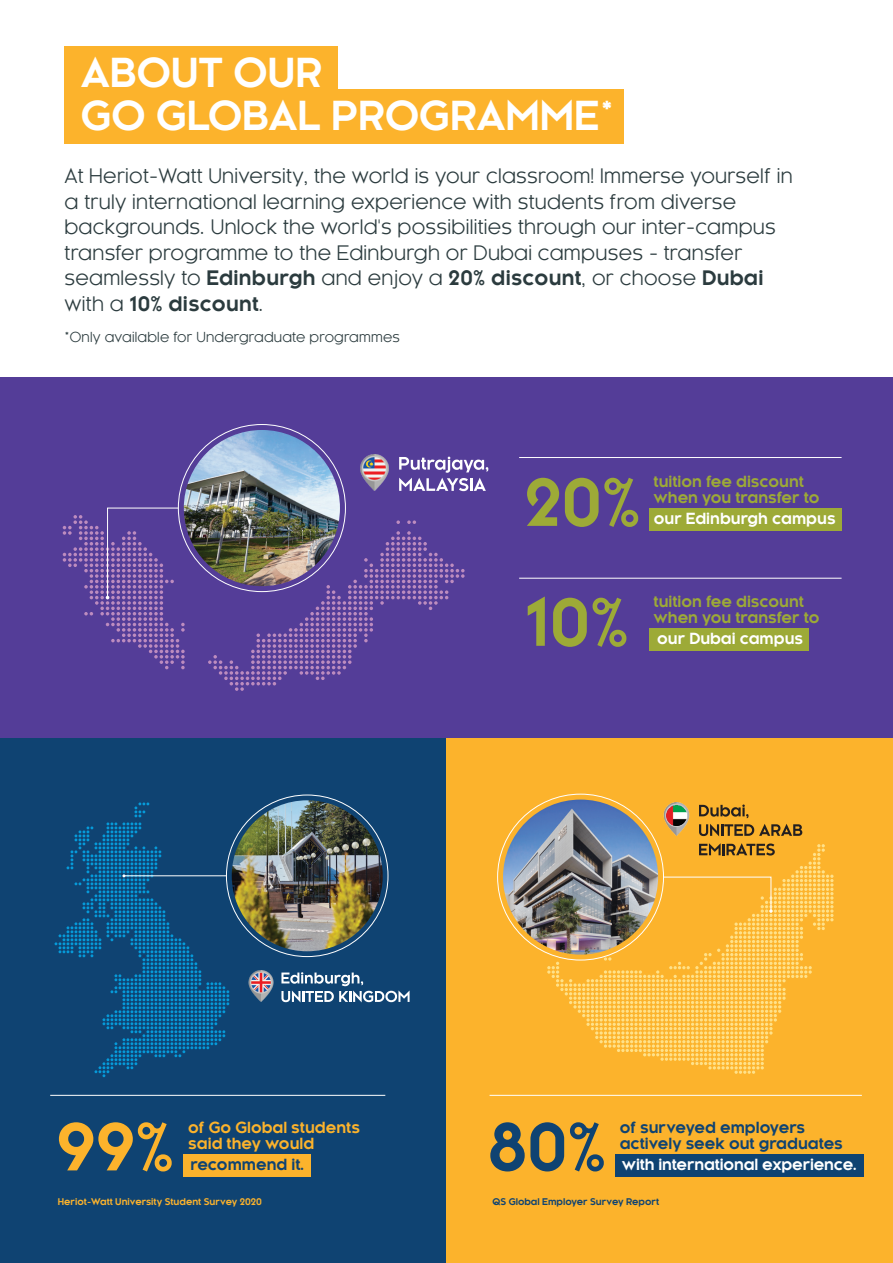
<style>
.page{position:relative;width:893px;height:1263px;background:#fff}
.page>*{position:absolute;margin:0;border:0;box-sizing:border-box;transform-origin:0 0}
.t1{font:700 62.7px "Kessel 105 W00";color:#9daa37}
.t2{font:700 62.7px "Kessel 105 W00";color:#fcb32c}
.t3{font:700 62.7px "Kessel 105 W00";color:#0f4372}
.t4{font:700 39px/43.3px "Kessel 105 W00";color:#fff}
.t5{font:19.5px/25.5px "Kessel 105 W00";letter-spacing:.015em;color:#2b3b3e}
.t6{font:700 15px/16.5px "Kessel 105 W00";color:#9daa37}
.t7{font:700 15px "Kessel 105 W00";letter-spacing:-.01em;color:#fff}
.t8{font:700 15px/16.5px "Kessel 105 W00";color:#0f4372}
.t9{font:700 15px/16.5px "Kessel 105 W00";color:#fcb32c}
.t10{font:13.5px "Kessel 105 W00";letter-spacing:.015em;color:#2b3b3e}
.t11{font:700 9px "Kessel 105 W00";color:#fcb32c}
.t12{font:700 9px "Kessel 105 W00";color:#0f4372}
.s1{font-weight:700}
</style>
<div class="page">
<div style="left:0;top:738px;width:446px;height:525px;background:#0f4372"></div>
<div style="left:446px;top:738px;width:447px;height:525px;background:#fcb32c"></div>
<div style="left:0;top:377px;width:893px;height:361px;background:#543d98"></div>
<hr style="left:50px;top:1095px;width:335px;height:1px;background:#fff">
<hr style="left:490px;top:1095px;width:372px;height:1px;background:#fff">
<svg style="left:55px;top:802px;width:174px;height:275px"></svg>
<svg style="left:281px;top:972px;width:129px;height:30px"></svg>
<img style="left:248px;top:971px;width:26px;height:30px">
<hr style="left:123px;top:875px;width:103px;height:1px;background:#fff">
<img style="left:232px;top:800px;width:151px;height:151px;border-radius:75px">
<svg style="left:699px;top:804px;width:49px;height:14px"></svg>
<svg style="left:699px;top:824px;width:103px;height:12px"></svg>
<img style="left:663px;top:803px;width:27px;height:32px">
<img style="left:666px;top:805px;width:20px;height:20px">
<svg style="left:547px;top:843px;width:287px;height:231px"></svg>
<img style="left:503px;top:799px;width:155px;height:156px;border-radius:78px">
<div style="left:183px;top:1154px;width:128px;height:23px;background:#fcb32c"></div>
<div style="left:615px;top:1154px;width:248px;height:23px;background:#0f4372"></div>
<svg style="left:208px;top:531px;width:257px;height:160px"></svg>
<svg style="left:407px;top:520px;width:9px;height:4px"></svg>
<svg style="left:396px;top:520px;width:4px;height:4px"></svg>
<img style="left:184px;top:430px;width:156px;height:156px;border-radius:78px">
<svg style="left:399px;top:457px;width:89px;height:34px"></svg>
<img style="left:360px;top:455px;width:29px;height:35px">
<svg style="left:63px;top:507px;width:122px;height:162px"></svg>
<div style="left:649px;top:508px;width:193px;height:22px;background:#9daa37"></div>
<div style="left:649px;top:628px;width:160px;height:22px;background:#9daa37"></div>
<hr style="left:519px;top:457px;width:323px;height:1px;background:#fff">
<hr style="left:519px;top:578px;width:323px;height:1px;background:#fff">
<div style="left:65px;top:46px;width:273px;height:54px;background:#fcb32c"></div>
<div style="left:65px;top:90px;width:559px;height:54px;background:#fcb32c"></div>
<h2 class="t4" style="left:81px;top:50px;width:535px">ABOUT OUR<br>GO GLOBAL PROGRAMME*</h2>
<p class="t5" style="left:65px;top:163px;width:730px">At Heriot-Watt University, the world is your classroom! Immerse yourself in a truly international learning experience with students from diverse backgrounds. Unlock the world's possibilities through our inter-campus transfer programme to the Edinburgh or Dubai campuses - transfer seamlessly to <span class="s1">Edinburgh</span> and enjoy a <span class="s1">20% discount</span>, or choose <span class="s1">Dubai </span>with a <span class="s1">10% discount</span>.</p>
<p class="t10" style="left:65px;top:329px;width:337px">*Only available for Undergraduate programmes</p>
<h1 class="t1" style="left:525px;top:466px;width:118px">20%</h1>
<p class="t6" style="left:653px;top:473px;width:167px">tuition fee discount when you transfer to</p>
<p class="t7" style="left:654px;top:510px;width:183px">our Edinburgh campus</p>
<h1 class="t1" style="left:525px;top:586px;width:106px">10%</h1>
<p class="t6" style="left:653px;top:593px;width:167px">tuition fee discount when you transfer to</p>
<p class="t7" style="left:657px;top:630px;width:147px">our Dubai campus</p>
<h1 class="t2" style="left:56px;top:1110px;width:119px">99%</h1>
<p class="t9" style="left:188px;top:1119px;width:173px">of Go Global students said they would</p>
<p class="t8" style="left:190px;top:1156px;width:116px">recommend it.</p>
<h1 class="t3" style="left:488px;top:1110px;width:120px">80%</h1>
<p class="t8" style="left:620px;top:1119px;width:225px">of surveyed employers actively seek out graduates</p>
<p class="t7" style="left:622px;top:1156px;width:237px">with international experience.</p>
<p class="t11" style="left:58px;top:1196px;width:206px">Heriot-Watt University Student Survey 2020</p>
<p class="t12" style="left:493px;top:1196px;width:168px">QS Global Employer Survey Report</p>
</div>
